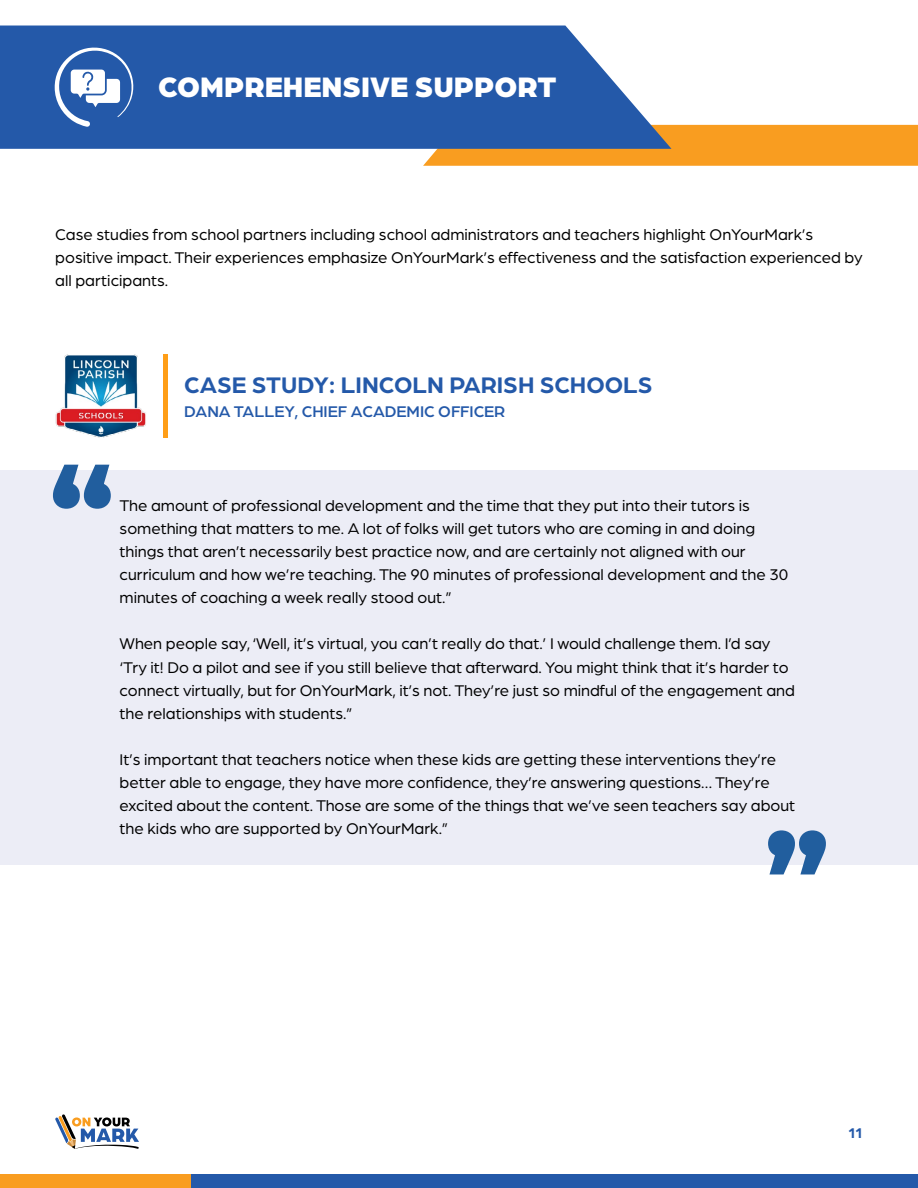
<style>
.page{position:relative;width:918px;height:1188px;background:#fff}
.page>*{position:absolute;margin:0;border:0;box-sizing:border-box;transform-origin:0 0}
.t1{font:100 118.2px "Montserrat";color:#215e9e}
.t2{font:900 30px "Arboria";color:#fff}
.t3{font:700 24px "Arboria";color:#2459a9}
.t4{font:16.5px/23.1px "Arboria";color:#000}
.t5{font:500 16.5px "Arboria";color:#2459a9}
.t6{font:700 15px "Arboria";color:#2459a9}
</style>
<div class="page">
<svg style="left:55px;top:1114px;width:84px;height:35px"></svg>
<div style="left:0;top:1174px;width:192px;height:14px;background:#f99d20"></div>
<div style="left:192px;top:1174px;width:726px;height:14px;background:#2459a9"></div>
<div style="left:0;top:471px;width:918px;height:394px;background:#ecedf6"></div>
<div style="left:423px;top:125px;width:495px;height:41px;background:#f99d20"></div>
<svg style="left:0;top:26px;width:671px;height:123px;background:#3666af"></svg>
<svg style="left:54px;top:45px;width:89px;height:82px"></svg>
<img style="left:55px;top:354px;width:91px;height:84px">
<hr style="left:163px;top:354px;width:4px;height:84px;background:#ff9e17">
<h2 class="t2" style="left:158px;top:66px;width:400px">COMPREHENSIVE SUPPORT</h2>
<p class="t4" style="left:55px;top:222px;width:809px">Case studies from school partners including school administrators and teachers highlight OnYourMark’s positive impact. Their experiences emphasize OnYourMark’s effectiveness and the satisfaction experienced by all participants.</p>
<h3 class="t3" style="left:184px;top:368px;width:470px">CASE STUDY: LINCOLN PARISH SCHOOLS</h3>
<p class="t5" style="left:184px;top:400px;width:323px">DANA TALLEY, CHIEF ACADEMIC OFFICER</p>
<h1 class="t1" style="left:50px;top:432px;width:66px">“</h1>
<p class="t4" style="left:120px;top:493px;width:670px">The amount of professional development and the time that they put into their tutors is something that matters to me. A lot of folks will get tutors who are coming in and doing things that aren’t necessarily best practice now, and are certainly not aligned with our curriculum and how we’re teaching. The 90 minutes of professional development and the 30 minutes of coaching a week really stood out.”</p>
<p class="t4" style="left:120px;top:632px;width:677px">When people say, ‘Well, it’s virtual, you can’t really do that.’ I would challenge them. I’d say ‘Try it! Do a pilot and see if you still believe that afterward. You might think that it’s harder to connect virtually, but for OnYourMark, it’s not. They’re just so mindful of the engagement and the relationships with students.”</p>
<p class="t4" style="left:120px;top:747px;width:677px">It’s important that teachers notice when these kids are getting these interventions they’re better able to engage, they have more confidence, they’re answering questions… They’re excited about the content. Those are some of the things that we’ve seen teachers say about the kids who are supported by OnYourMark.”</p>
<h1 class="t1" style="left:829px;top:908px;width:66px;rotate:-180deg">“</h1>
<p class="t6" style="left:848px;top:1123px;width:16px">11</p>
</div>
